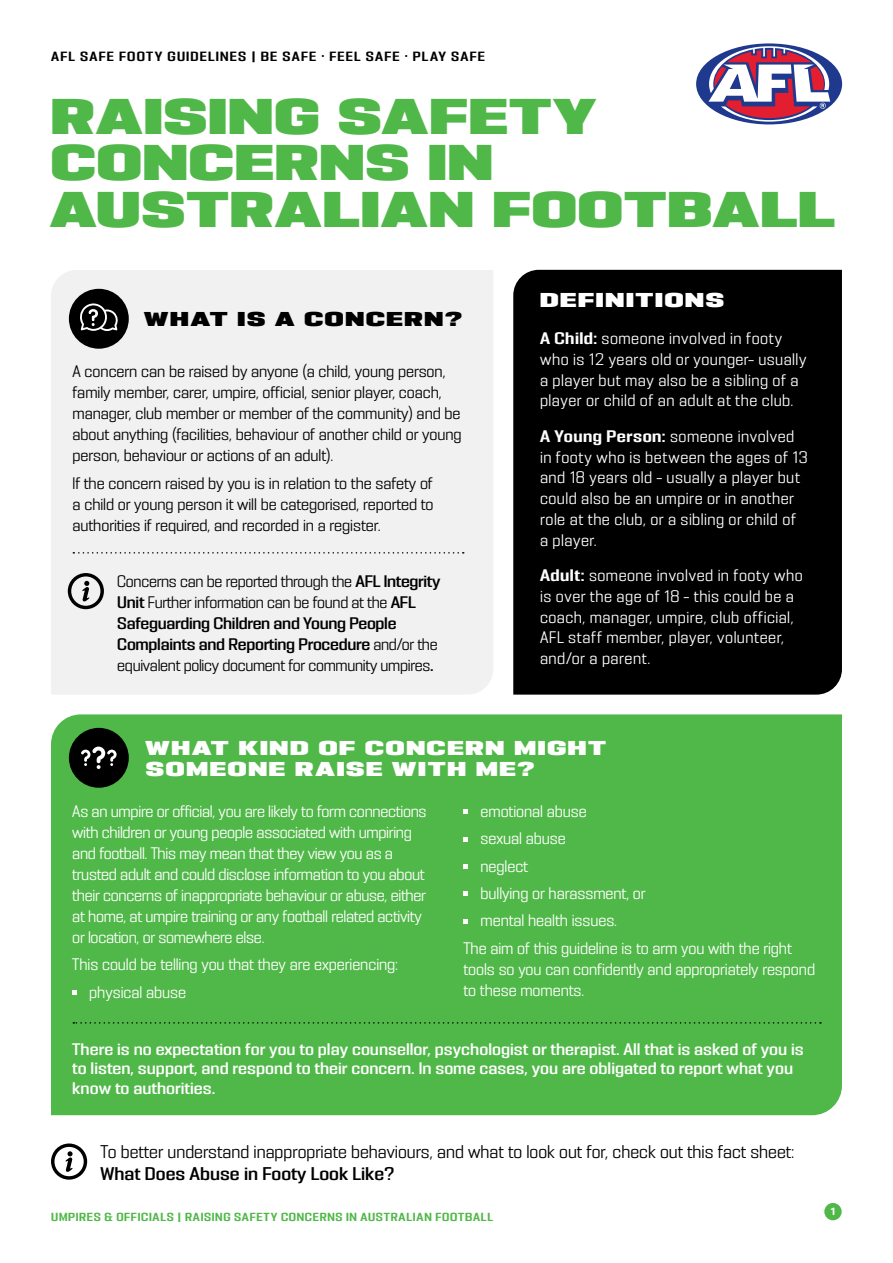
<style>
.page{position:relative;width:893px;height:1263px;background:#fff}
.page>*{position:absolute;margin:0;border:0;box-sizing:border-box;transform-origin:0 0}
.t1{font:45px/46.5px "PODIUM Sharp 7.12";letter-spacing:.035em;color:#50b848;scale:.95 1}
.t2{font:18px/21px "PODIUM Sharp 7.12";letter-spacing:.1em;color:#fff}
.t3{font:18px "PODIUM Sharp 7.12";letter-spacing:.1em;color:#000}
.Main_text{font:16.5px/22.5px "PODIUM Sharp 5.6";color:#000}
.Main_text-2{font:15px/21px "PODIUM Sharp 5.6";letter-spacing:-.005em;color:#000}
.Main_text-3{font:15px/21px "PODIUM Sharp 5.6";letter-spacing:-.005em;color:#fff}
.Main_text-4{font:15px/20.7px "PODIUM Sharp 5.6";letter-spacing:.03em;color:#fff}
.Main_text-5{font:15px/19.5px "PODIUM Sharp 5.8";color:#fff}
.t4{font:12px "PODIUM Sharp 5.9";letter-spacing:.1em;color:#000}
.t5{font:10.5px "PODIUM Sharp 5.9";letter-spacing:.065em;color:#50b848}
.t6{font:700 10.5px "Filson Soft";color:#fff}
.s1{font-family:"PODIUM Sharp 5.8"}
.s2{font-family:"PODIUM Sharp 5.9"}
</style>
<div class="page">
<div style="left:51px;top:270px;width:442px;height:424px;background:#f1f1f2"></div>
<svg style="left:693px;top:42px;width:152px;height:83px"></svg>
<div style="left:696px;top:43px;width:146px;height:81px;background:#1e398d;border-radius:50%"></div>
<svg style="left:708px;top:46px;width:122px;height:76px"></svg>
<div style="left:513px;top:270px;width:329px;height:425px;background:#000"></div>
<div style="left:51px;top:714px;width:791px;height:401px;background:#50b848"></div>
<svg style="left:72px;top:990px;width:5px;height:4px"></svg>
<svg style="left:463px;top:809px;width:5px;height:5px"></svg>
<svg style="left:463px;top:837px;width:5px;height:4px"></svg>
<svg style="left:463px;top:864px;width:5px;height:4px"></svg>
<svg style="left:463px;top:892px;width:5px;height:4px"></svg>
<svg style="left:463px;top:919px;width:5px;height:4px"></svg>
<svg style="left:68px;top:573px;width:36px;height:36px"></svg>
<svg style="left:73px;top:552px;width:391px;height:2px"></svg>
<svg style="left:51px;top:1143px;width:36px;height:37px"></svg>
<svg style="left:73px;top:1022px;width:748px;height:1px"></svg>
<div style="left:69px;top:289px;width:60px;height:60px;background:#000;border-radius:50%"></div>
<svg style="left:80px;top:303px;width:38px;height:28px"></svg>
<div style="left:69px;top:728px;width:60px;height:60px;background:#000;border-radius:50%"></div>
<svg style="left:81px;top:746px;width:36px;height:23px"></svg>
<div style="left:824px;top:1203px;width:18px;height:17px;background:#50b848;border-radius:50%"></div>
<p class="t4" style="left:51px;top:48px;width:435px">AFL SAFE FOOTY GUIDELINES | BE SAFE • FEEL SAFE • PLAY SAFE</p>
<p class="t1" style="left:51px;top:92px;width:826px">RAISING SAFETY<br>CONCERNS IN<br>AUSTRALIAN FOOTBALL</p>
<p class="t3" style="left:145px;top:307px;width:319px">WHAT IS A CONCERN?</p>
<p class="Main_text-2" style="left:73px;top:361px;width:390px">A concern can be raised by anyone (a child, young person, family member, carer, umpire, official, senior player, coach, manager, club member or member of the community) and be about anything (facilities, behaviour of another child or young person, behaviour or actions of an adult).</p>
<p class="Main_text-2" style="left:73px;top:472px;width:363px;text-align:justify">If the concern raised by you is in relation to the safety of a child or young person it will be categorised, reported to authorities if required, and recorded in a register.</p>
<p class="Main_text-2" style="left:117px;top:571px;width:325px">Concerns can be reported through the <span class="s1">AFL Integrity Unit</span> Further information can be found at the <span class="s1">AFL Safeguarding Children and Young People Complaints and Reporting Procedure</span> and/or the equivalent policy document for community umpires<span class="s1">.</span></p>
<p class="t2" style="left:540px;top:289px;width:185px">DEFINITIONS</p>
<p class="Main_text-4" style="left:540px;top:328px;width:268px"><span class="s2">A Child:</span> someone involved in footy who is 12 years old or younger– usually a player but may also be a sibling of a player or child of an adult at the club.</p>
<p class="Main_text-4" style="left:540px;top:426px;width:269px"><span class="s2">A Young Person:</span> someone involved in footy who is between the ages of 13 and 18 years old – usually a player but could also be an umpire or in another role at the club, or a sibling or child of a player.</p>
<p class="Main_text-4" style="left:540px;top:565px;width:264px"><span class="s2">Adult:</span> someone involved in footy who is over the age of 18 – this could be a coach, manager, umpire, club official, AFL staff member, player, volunteer, and/or a parent.</p>
<p class="t2" style="left:146px;top:737px;width:461px">WHAT KIND OF CONCERN MIGHT<br>SOMEONE RAISE WITH ME?</p>
<p class="Main_text-3" style="left:72px;top:800px;width:356px">As an umpire or official, you are likely to form connections with children or young people associated with umpiring and football. This may mean that they view you as a trusted adult and could disclose information to you about their concerns of inappropriate behaviour or abuse, either at home, at umpire training or any football related activity or location, or somewhere else.</p>
<p class="Main_text-3" style="left:72px;top:954px;width:327px">This could be telling you that they are experiencing:</p>
<p class="Main_text-3" style="left:89px;top:981px;width:98px">physical abuse</p>
<p class="Main_text-3" style="left:480px;top:800px;width:108px">emotional abuse</p>
<p class="Main_text-3" style="left:480px;top:828px;width:87px">sexual abuse</p>
<p class="Main_text-3" style="left:480px;top:855px;width:49px">neglect</p>
<p class="Main_text-3" style="left:480px;top:883px;width:167px">bullying or harassment, or</p>
<p class="Main_text-3" style="left:480px;top:910px;width:138px">mental health issues.</p>
<p class="Main_text-3" style="left:463px;top:937px;width:353px">The aim of this guideline is to arm you with the right tools so you can confidently and appropriately respond to these moments.</p>
<p class="Main_text-5" style="left:72px;top:1039px;width:733px">There is no expectation for you to play counsellor, psychologist or therapist. All that is asked of you is to listen, support, and respond to their concern. In some cases, you are obligated to report what you know to authorities.</p>
<p class="Main_text" style="left:101px;top:1140px;width:695px">To better understand inappropriate behaviours, and what to look out for, check out this fact sheet:<br><span class="s1">What Does Abuse in Footy Look Like?</span></p>
<p class="t5" style="left:51px;top:1210px;width:443px">UMPIRES &amp; OFFICIALS | RAISING SAFETY CONCERNS IN AUSTRALIAN FOOTBALL</p>
<p class="t6" style="left:831px;top:1205px;width:6px">1</p>
</div>
